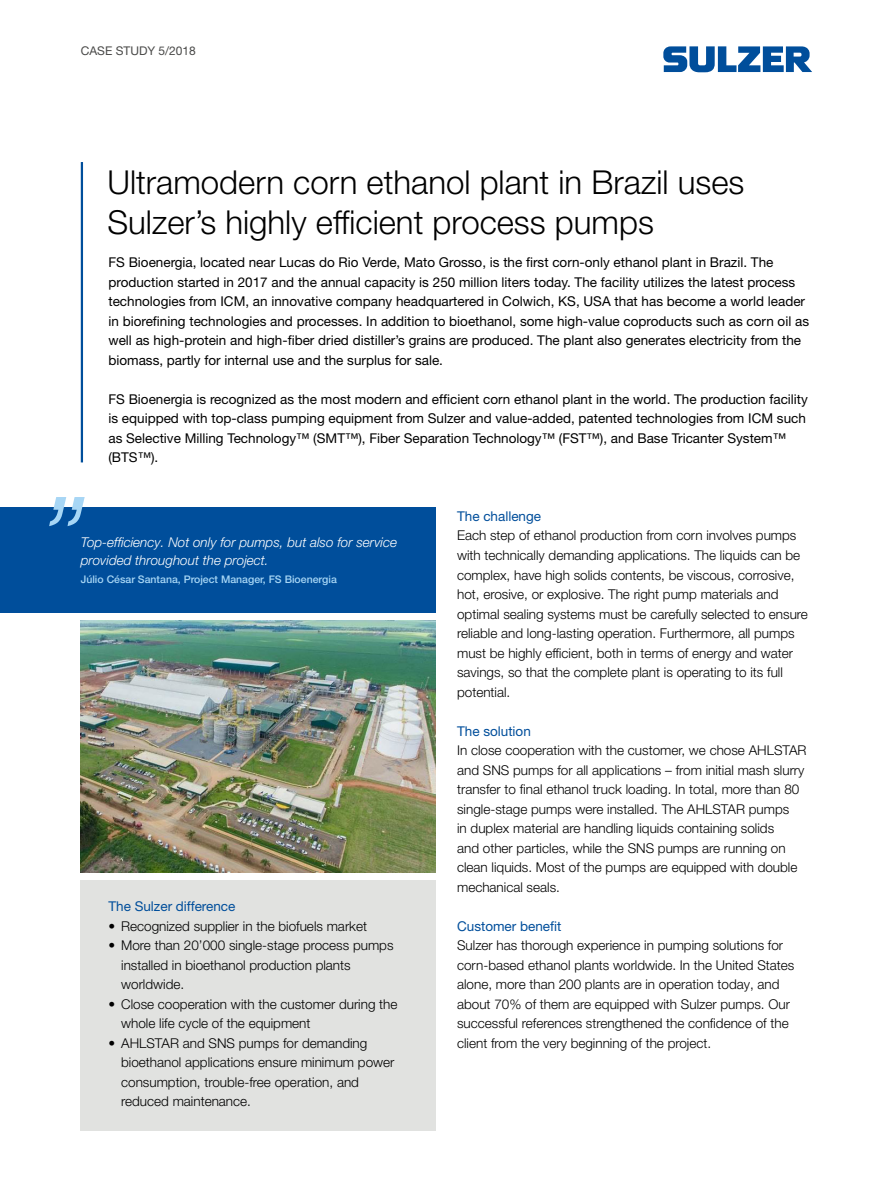
<style>
.page{position:relative;width:893px;height:1191px;background:#fff}
.page>*{position:absolute;margin:0;border:0;box-sizing:border-box;transform-origin:0 0}
.Cover_title{font:300 33px/39.6px "Helvetica Neue LT Pro";color:#000}
.Body_text{font:300 13.5px/19.5px "Helvetica Neue LT Pro";color:#000}
.Lead_text{font:13.5px/19.5px "Helvetica Neue LT Pro";color:#000}
.t1{font:italic 300 13.5px/18px "Helvetica Neue LT Pro";color:#fff}
.Subtitle_blue{font:13.5px "Helvetica Neue LT Pro";color:#004e9b}
.CASE_STUDY{font:12px "Helvetica Neue LT Pro";color:#4a4a49}
.Quoted_person{font:500 10.5px "Helvetica Neue LT Pro";color:#a7d6f5}
</style>
<div class="page">
<hr style="left:81px;top:162px;width:2px;height:300px;background:#004e9b">
<div style="left:81px;top:880px;width:355px;height:251px;background:#e1e2e0"></div>
<svg style="left:663px;top:46px;width:149px;height:26px"></svg>
<div style="left:0;top:507px;width:436px;height:105px;background:#004e9b"></div>
<svg style="left:49px;top:497px;width:36px;height:29px"></svg>
<img style="left:81px;top:620px;width:355px;height:252px">
<p class="CASE_STUDY" style="left:81px;top:43px;width:117px">CASE STUDY 5/2018</p>
<p class="Cover_title" style="left:107px;top:162px;width:638px">Ultramodern corn ethanol plant in Brazil uses<br>Sulzer’s highly efficient process pumps</p>
<p class="Lead_text" style="left:108px;top:252px;width:702px">FS Bioenergia, located near Lucas do Rio Verde, Mato Grosso, is the first corn-only ethanol plant in Brazil. The production started in 2017 and the annual capacity is 250 million liters today. The facility utilizes the latest process technologies from ICM, an innovative company headquartered in Colwich, KS, USA that has become a world leader in biorefining technologies and processes. In addition to bioethanol, some high-value coproducts such as corn oil as well as high-protein and high-fiber dried distiller’s grains are produced. The plant also generates electricity from the biomass, partly for internal use and the surplus for sale.</p>
<p class="Lead_text" style="left:108px;top:389px;width:701px">FS Bioenergia is recognized as the most modern and efficient corn ethanol plant in the world. The production facility is equipped with top-class pumping equipment from Sulzer and value-added, patented technologies from ICM such as Selective Milling Technology™ (SMT™), Fiber Separation Technology™ (FST™), and Base Tricanter System™ (BTS™).</p>
<p class="t1" style="left:81px;top:532px;width:318px">Top-efficiency. Not only for pumps, but also for service provided throughout the project.</p>
<p class="Quoted_person" style="left:81px;top:572px;width:258px">Júlio César Santana, Project Manager, FS Bioenergia</p>
<p class="Subtitle_blue" style="left:108px;top:898px;width:128px">The Sulzer difference</p>
<p class="Body_text" style="left:108px;top:915px;width:260px">• Recognized supplier in the biofuels market</p>
<p class="Body_text" style="left:121px;top:935px;width:274px;text-indent:-13px">• More than 20’000 single-stage process pumps installed in bioethanol production plants worldwide.</p>
<p class="Body_text" style="left:121px;top:993px;width:278px;text-indent:-13px">• Close cooperation with the customer during the whole life cycle of the equipment</p>
<p class="Body_text" style="left:121px;top:1032px;width:275px;text-indent:-13px">• AHLSTAR and SNS pumps for demanding bioethanol applications ensure minimum power consumption, trouble-free operation, and reduced maintenance.</p>
<p class="Subtitle_blue" style="left:457px;top:508px;width:86px">The challenge</p>
<p class="Body_text" style="left:457px;top:525px;width:352px">Each step of ethanol production from corn involves pumps with technically demanding applications. The liquids can be complex, have high solids contents, be viscous, corrosive, hot, erosive, or explosive. The right pump materials and optimal sealing systems must be carefully selected to ensure reliable and long-lasting operation. Furthermore, all pumps must be highly efficient, both in terms of energy and water savings, so that the complete plant is operating to its full potential.</p>
<p class="Subtitle_blue" style="left:457px;top:722px;width:75px">The solution</p>
<p class="Body_text" style="left:457px;top:740px;width:351px">In close cooperation with the customer, we chose AHLSTAR and SNS pumps for all applications – from initial mash slurry transfer to final ethanol truck loading. In total, more than 80 single-stage pumps were installed. The AHLSTAR pumps<br>in duplex material are handling liquids containing solids<br>and other particles, while the SNS pumps are running on clean liquids. Most of the pumps are equipped with double mechanical seals.</p>
<p class="Subtitle_blue" style="left:457px;top:917px;width:106px">Customer benefit</p>
<p class="Body_text" style="left:457px;top:935px;width:339px">Sulzer has thorough experience in pumping solutions for corn-based ethanol plants worldwide. In the United States alone, more than 200 plants are in operation today, and about 70% of them are equipped with Sulzer pumps. Our successful references strengthened the confidence of the client from the very beginning of the project.</p>
</div>
